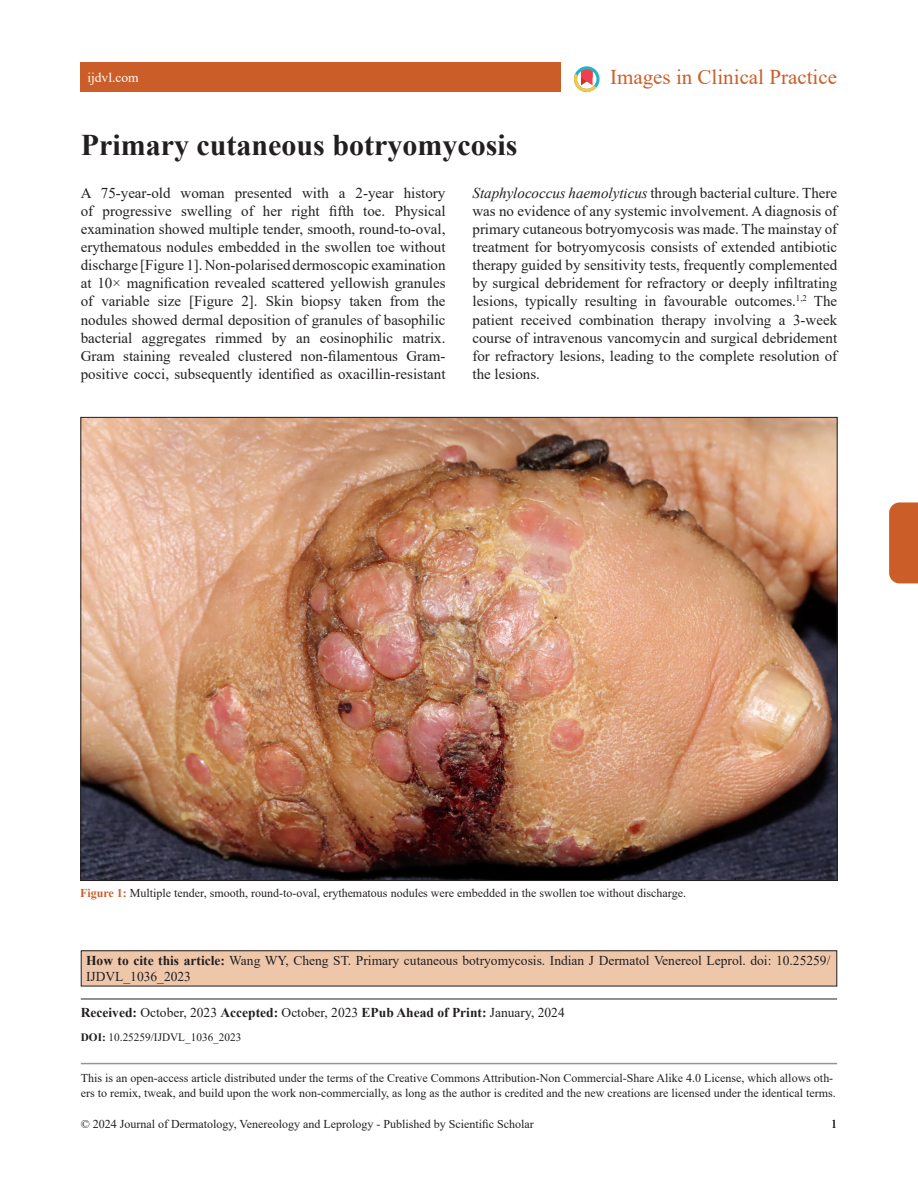
<style>
.page{position:relative;width:918px;height:1188px;background:#fff}
.page>*{position:absolute;margin:0;border:0;box-sizing:border-box;transform-origin:0 0}
.title-text{font:700 30px "Times New Roman";color:#231f20}
.suptit{font:21px "Times New Roman";color:#cb5e28}
.para{font:15px/18.1px "Times New Roman";color:#231f20;text-align:justify}
.citation_para{font:13.5px/16.2px "Times New Roman";color:#231f20}
.article_info_rule{font:13.5px "Times New Roman";color:#231f20}
.t1{font:13.5px "Times New Roman";color:#fff}
.t2{font:12px/15px "Times New Roman";color:#231f20}
.doi_para{font:11.25px "Times New Roman";color:#231f20}
.s1{font-style:italic}
.s2{font-weight:700;color:#cb5e28}
.s3{font-weight:700}
</style>
<div class="page">
<div style="left:889px;top:502px;width:29px;height:81px;background:#cb5e28"></div>
<hr style="left:81px;top:1063px;width:756px;height:1px;background:#939598">
<svg style="left:574px;top:66px;width:25px;height:26px"></svg>
<div style="left:81px;top:62px;width:480px;height:30px;background:#cb5e28"></div>
<div style="left:81px;top:951px;width:756px;height:35px;background:#eec7ab"></div>
<div style="left:81px;top:950px;width:756px;height:36px;border:1px solid #231f20"></div>
<hr style="left:81px;top:999px;width:756px;height:1px;background:#231f20">
<img style="left:82px;top:419px;width:754px;height:460px">
<p class="t1" style="left:87px;top:68px;width:53px">ijdvl.com</p>
<p class="suptit" style="left:610px;top:62px;width:228px">Images in Clinical Practice</p>
<p class="title-text" style="left:81px;top:123px;width:438px">Primary cutaneous botryomycosis</p>
<p class="para" style="left:81px;top:183px;width:366px">A 75-year-old woman presented with a 2-year history of progressive swelling of her right fifth toe. Physical examination showed multiple tender, smooth, round-to-oval, erythematous nodules embedded in the swollen toe without discharge [Figure 1]. Non-polarised dermoscopic examination at 10× magnification revealed scattered yellowish granules of variable size [Figure 2]. Skin biopsy taken from the nodules showed dermal deposition of granules of basophilic bacterial aggregates rimmed by an eosinophilic matrix.<br>Gram staining revealed clustered non-filamentous Gram&shy;positive cocci, subsequently identified as oxacillin-resistant</p>
<p class="para" style="left:472px;top:183px;width:366px"><span class="s1">Staphylococcus haemolyticus</span> through bacterial culture. There was no evidence of any systemic involvement. A diagnosis of primary cutaneous botryomycosis was made. The mainstay of treatment for botryomycosis consists of extended antibiotic therapy guided by sensitivity tests, frequently complemented by surgical debridement for refractory or deeply infiltrating lesions, typically resulting in favourable outcomes.<sup>1,2</sup> The patient received combination therapy involving a 3-week course of intravenous vancomycin and surgical debridement for refractory lesions, leading to the complete resolution of the lesions.</p>
<p class="t2" style="left:80px;top:886px;width:607px"><span class="s2">Figure 1:</span> Multiple tender, smooth, round-to-oval, erythematous nodules were embedded in the swollen toe without discharge.</p>
<p class="citation_para" style="left:86px;top:952px;width:746px"><span class="s3">How to cite this article:</span> Wang WY, Cheng ST. Primary cutaneous botryomycosis. Indian J Dermatol Venereol Leprol. doi: 10.25259/<br>IJDVL_1036_2023</p>
<p class="article_info_rule" style="left:81px;top:1003px;width:485px"><span class="s3">Received:</span> October, 2023 <span class="s3">Accepted:</span> October, 2023 <span class="s3">EPub Ahead of Print:</span> January, 2024</p>
<p class="doi_para" style="left:81px;top:1030px;width:162px"><span class="s3">DOI:</span> 10.25259/IJDVL_1036_2023</p>
<p class="t2" style="left:81px;top:1070px;width:757px">This is an open-access article distributed under the terms of the Creative Commons Attribution-Non Commercial-Share Alike 4.0 License, which allows oth&shy;ers to remix, tweak, and build upon the work non-commercially, as long as the author is credited and the new creations are licensed under the identical terms.</p>
<p class="t2" style="left:81px;top:1116px;width:455px">© 2024 Journal of Dermatology, Venereology and Leprology - Published by Scientific Scholar</p>
<p class="t2" style="left:831px;top:1116px;width:7px">1</p>
</div>
